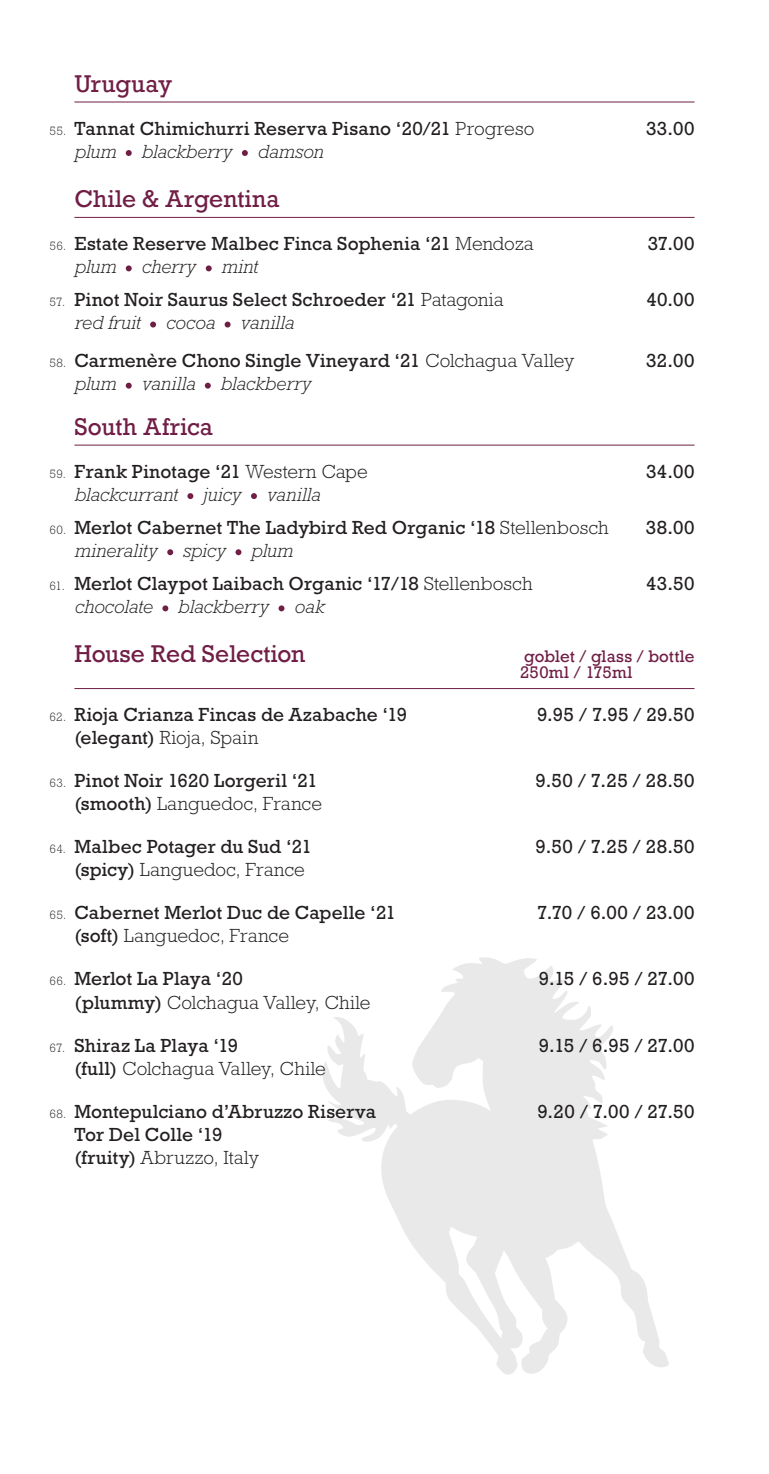
<style>
.page{position:relative;width:769px;height:1474px;background:#fff}
.page>*{position:absolute;margin:0;border:0;box-sizing:border-box;transform-origin:0 0}
.subheading_red{font:22.75px "Rockwell";color:#701e45}
.wine{font:19.25px/23.1px "Rockwell Std";letter-spacing:.01em;color:#231f20}
.wine-2{font:300 19.25px "Rockwell Std";letter-spacing:.005em;color:#231f20}
.description{font:italic 300 19.25px "Rockwell Std";letter-spacing:.005em;color:#231f20}
.subheading_red-2{font:15.75px/15.8px "Rockwell";letter-spacing:.005em;color:#701e45}
.s1{font-weight:300;font-size:12.25px}
.s2{font-weight:300}
.s3{font-weight:400}
</style>
<div class="page">
<svg style="left:323px;top:957px;width:346px;height:417px"></svg>
<hr style="left:74px;top:102px;width:620px;height:1px;background:#701e45">
<hr style="left:74px;top:217px;width:620px;height:1px;background:#701e45">
<hr style="left:74px;top:444px;width:620px;height:1px;background:#701e45">
<hr style="left:74px;top:688px;width:620px;height:1px;background:#701e45">
<svg style="left:126px;top:150px;width:6px;height:6px"></svg>
<svg style="left:242px;top:150px;width:6px;height:6px"></svg>
<svg style="left:126px;top:265px;width:6px;height:6px"></svg>
<svg style="left:206px;top:265px;width:6px;height:6px"></svg>
<svg style="left:150px;top:321px;width:6px;height:6px"></svg>
<svg style="left:225px;top:321px;width:6px;height:6px"></svg>
<svg style="left:126px;top:383px;width:6px;height:5px"></svg>
<svg style="left:205px;top:383px;width:6px;height:5px"></svg>
<svg style="left:187px;top:493px;width:6px;height:6px"></svg>
<svg style="left:251px;top:493px;width:6px;height:6px"></svg>
<svg style="left:167px;top:549px;width:6px;height:6px"></svg>
<svg style="left:235px;top:549px;width:6px;height:6px"></svg>
<svg style="left:162px;top:605px;width:6px;height:6px"></svg>
<svg style="left:279px;top:605px;width:5px;height:6px"></svg>
<p class="subheading_red" style="left:74px;top:69px;width:99px">Uruguay</p>
<p class="wine" style="left:50px;top:116px;width:486px"><span class="s1">55.</span> Tannat Chimichurri Reserva Pisano ‘20/21 <span class="s2">Progreso</span></p>
<p class="wine" style="left:646px;top:116px;width:50px">33.00</p>
<p class="description" style="left:74px;top:140px;width:43px">plum</p>
<p class="description" style="left:141px;top:140px;width:92px">blackberry</p>
<p class="description" style="left:257px;top:140px;width:67px">damson</p>
<p class="subheading_red" style="left:74px;top:185px;width:207px">Chile &amp; Argentina</p>
<p class="wine" style="left:50px;top:232px;width:486px"><span class="s1">56.</span> Estate Reserve Malbec Finca Sophenia ‘21 <span class="s2">Mendoza</span></p>
<p class="wine" style="left:648px;top:232px;width:48px">37.00</p>
<p class="description" style="left:74px;top:255px;width:43px">plum</p>
<p class="description" style="left:141px;top:255px;width:56px">cherry</p>
<p class="description" style="left:221px;top:255px;width:38px">mint</p>
<p class="wine" style="left:50px;top:288px;width:455px"><span class="s1">57.</span> Pinot Noir Saurus Select Schroeder ‘21 <span class="s2">Patagonia</span></p>
<p class="wine" style="left:646px;top:288px;width:50px">40.00</p>
<p class="description" style="left:74px;top:312px;width:68px">red fruit</p>
<p class="description" style="left:166px;top:312px;width:51px">cocoa</p>
<p class="description" style="left:240px;top:312px;width:55px">vanilla</p>
<p class="wine" style="left:50px;top:349px;width:526px"><span class="s1">58.</span> Carmenère Chono Single Vineyard ‘21 <span class="s2">Colchagua Valley</span></p>
<p class="wine" style="left:646px;top:349px;width:50px">32.00</p>
<p class="description" style="left:74px;top:373px;width:43px">plum</p>
<p class="description" style="left:141px;top:373px;width:55px">vanilla</p>
<p class="description" style="left:220px;top:373px;width:92px">blackberry</p>
<p class="subheading_red" style="left:74px;top:412px;width:140px">South Africa</p>
<p class="wine" style="left:50px;top:459px;width:320px"><span class="s1">59.</span> Frank Pinotage ‘21 <span class="s2">Western Cape</span></p>
<p class="wine" style="left:646px;top:459px;width:50px">34.00</p>
<p class="description" style="left:74px;top:483px;width:105px">blackcurrant</p>
<p class="description" style="left:203px;top:483px;width:40px">juicy</p>
<p class="description" style="left:267px;top:483px;width:55px">vanilla</p>
<p class="wine" style="left:50px;top:515px;width:561px"><span class="s1">60.</span> Merlot Cabernet The Ladybird Red Organic ‘18 <span class="s2">Stellenbosch</span></p>
<p class="wine" style="left:646px;top:515px;width:50px">38.00</p>
<p class="description" style="left:74px;top:539px;width:85px">minerality</p>
<p class="description" style="left:183px;top:539px;width:45px">spicy</p>
<p class="description" style="left:251px;top:539px;width:43px">plum</p>
<p class="wine" style="left:50px;top:571px;width:484px"><span class="s1">61.</span> Merlot Claypot Laibach Organic ‘17/18 <span class="s2">Stellenbosch</span></p>
<p class="wine" style="left:646px;top:571px;width:50px">43.50</p>
<p class="description" style="left:74px;top:595px;width:80px">chocolate</p>
<p class="description" style="left:178px;top:595px;width:92px">blackberry</p>
<p class="description" style="left:294px;top:595px;width:31px">oak</p>
<p class="subheading_red" style="left:74px;top:640px;width:233px">House Red Selection</p>
<p class="subheading_red-2" style="left:520px;top:649px;width:176px">goblet / glass / bottle<br>250ml / 175ml</p>
<p class="wine" style="left:50px;top:703px;width:359px"><span class="s1">62.</span> Rioja Crianza Fincas de Azabache ‘19</p>
<p class="wine" style="left:537px;top:703px;width:159px">9.95 / 7.95 / 29.50</p>
<p class="wine-2" style="left:74px;top:726px;width:185px"><span class="s3">(elegant)</span> Rioja, Spain</p>
<p class="wine" style="left:50px;top:769px;width:269px"><span class="s1">63.</span> Pinot Noir 1620 Lorgeril ‘21</p>
<p class="wine" style="left:536px;top:769px;width:160px">9.50 / 7.25 / 28.50</p>
<p class="wine-2" style="left:74px;top:793px;width:249px"><span class="s3">(smooth)</span> Languedoc, France</p>
<p class="wine" style="left:50px;top:835px;width:264px"><span class="s1">64.</span> Malbec Potager du Sud ‘21</p>
<p class="wine" style="left:536px;top:835px;width:160px">9.50 / 7.25 / 28.50</p>
<p class="wine-2" style="left:74px;top:859px;width:232px"><span class="s3">(spicy)</span> Languedoc, France</p>
<p class="wine" style="left:50px;top:901px;width:348px"><span class="s1">65.</span> Cabernet Merlot Duc de Capelle ‘21</p>
<p class="wine" style="left:537px;top:901px;width:159px">7.70 / 6.00 / 23.00</p>
<p class="wine-2" style="left:74px;top:925px;width:216px"><span class="s3">(soft)</span> Languedoc, France</p>
<p class="wine" style="left:50px;top:967px;width:195px"><span class="s1">66.</span> Merlot La Playa ‘20</p>
<p class="wine" style="left:539px;top:967px;width:157px">9.15 / 6.95 / 27.00</p>
<p class="wine-2" style="left:74px;top:991px;width:298px"><span class="s3">(plummy)</span> Colchagua Valley, Chile</p>
<p class="wine" style="left:50px;top:1033px;width:190px"><span class="s1">67.</span> Shiraz La Playa ‘19</p>
<p class="wine" style="left:539px;top:1033px;width:157px">9.15 / 6.95 / 27.00</p>
<p class="wine-2" style="left:74px;top:1057px;width:253px"><span class="s3">(full)</span> Colchagua Valley, Chile</p>
<p class="wine" style="left:50px;top:1099px;width:328px"><span class="s1">68.</span> Montepulciano d’Abruzzo Riserva</p>
<p class="wine" style="left:537px;top:1099px;width:159px">9.20 / 7.00 / 27.50</p>
<p class="wine" style="left:74px;top:1122px;width:186px">Tor Del Colle ‘19 (fruity) <span class="s2">Abruzzo, Italy</span></p>
</div>
